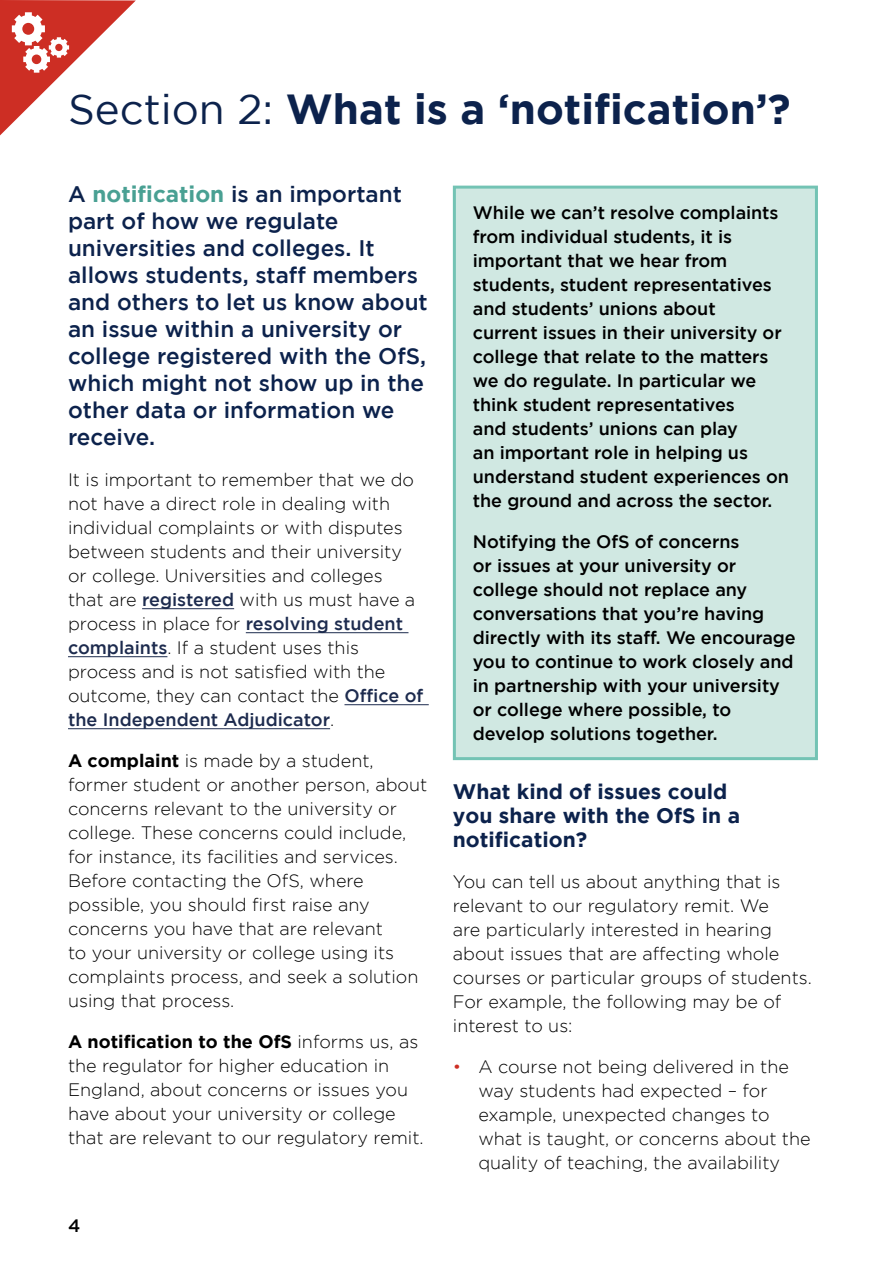
<style>
.page{position:relative;width:893px;height:1263px;background:#fff}
.page>*{position:absolute;margin:0;border:0;box-sizing:border-box;transform-origin:0 0}
.Head_1{font:700 42px "Gotham";color:#0c224c}
.Intro_text{font:500 22.5px/27px "Gotham";color:#0c224c}
.Head_2{font:700 21px/24px "Gotham";color:#0c224c}
.Body_Text{font:300 18px/24px "Gotham";color:#000}
.Boxed_text{font:500 18px/24px "Gotham";letter-spacing:-.005em;color:#000}
.s1{font-weight:400}
.s2{font-weight:700;color:#49a093}
.s3{font-weight:500;color:#1d2b4e}
.s4{font-weight:700}
.s5{color:#cd2e24}
</style>
<div class="page">
<hr style="left:142px;top:608px;width:92px;height:1px;background:#1d2b4e">
<hr style="left:246px;top:632px;width:162px;height:1px;background:#1d2b4e">
<hr style="left:68px;top:656px;width:99px;height:1px;background:#1d2b4e">
<hr style="left:344px;top:704px;width:85px;height:1px;background:#1d2b4e">
<hr style="left:68px;top:728px;width:262px;height:1px;background:#1d2b4e">
<div style="left:454px;top:187px;width:362px;height:572px;background:#d0e8e2"></div>
<div style="left:453px;top:186px;width:365px;height:574px;border:3px solid #73c3b4"></div>
<svg style="left:0;top:0;width:136px;height:135px"></svg>
<h1 class="Head_1" style="left:68px;top:85px;width:724px"><span class="s1">Section 2:</span> What is a ‘notification’?</h1>
<p class="Intro_text" style="left:68px;top:180px;width:361px">A <span class="s2">notification</span> is an important part of how we regulate universities and colleges. It allows students, staff members and others to let us know about an issue within a university or college registered with the OfS, which might not show up in the other data or information we receive.</p>
<p class="Body_Text" style="left:68px;top:468px;width:357px">It is important to remember that we do not have a direct role in dealing with individual complaints or with disputes between students and their university or college. Universities and colleges<br>that are <span class="s3">registered</span> with us must have a process in place for <span class="s3">resolving student complaints</span>. If a student uses this process and is not satisfied with the outcome, they can contact the <span class="s3">Office of the Independent Adjudicator</span>.</p>
<p class="Body_Text" style="left:68px;top:749px;width:361px"><span class="s4">A complaint</span> is made by a student, former student or another person, about concerns relevant to the university or college. These concerns could include, for instance, its facilities and services.<br>Before contacting the OfS, where possible, you should first raise any concerns you have that are relevant<br>to your university or college using its complaints process, and seek a solution using that process.</p>
<p class="Body_Text" style="left:68px;top:1030px;width:357px"><span class="s4">A notification to the OfS</span> informs us, as the regulator for higher education in England, about concerns or issues you have about your university or college that are relevant to our regulatory remit.</p>
<p class="Boxed_text" style="left:68px;top:1213px;width:14px">4</p>
<p class="Boxed_text" style="left:473px;top:200px;width:318px">While we can’t resolve complaints from individual students, it is important that we hear from students, student representatives and students’ unions about<br>current issues in their university or college that relate to the matters we do regulate. In particular we think student representatives<br>and students’ unions can play<br>an important role in helping us understand student experiences on the ground and across the sector.</p>
<p class="Boxed_text" style="left:473px;top:529px;width:324px">Notifying the OfS of concerns<br>or issues at your university or college should not replace any conversations that you’re having directly with its staff. We encourage you to continue to work closely and in partnership with your university or college where possible, to develop solutions together.</p>
<h2 class="Head_2" style="left:453px;top:779px;width:289px">What kind of issues could you share with the OfS in a notification?</h2>
<p class="Body_Text" style="left:453px;top:870px;width:361px">You can tell us about anything that is relevant to our regulatory remit. We<br>are particularly interested in hearing about issues that are affecting whole courses or particular groups of students.<br>For example, the following may be of interest to us:</p>
<p class="Body_Text" style="left:478px;top:1055px;width:334px;text-indent:-26px"><span class="s5">•</span> A course not being delivered in the way students had expected – for example, unexpected changes to what is taught, or concerns about the quality of teaching, the availability</p>
</div>
